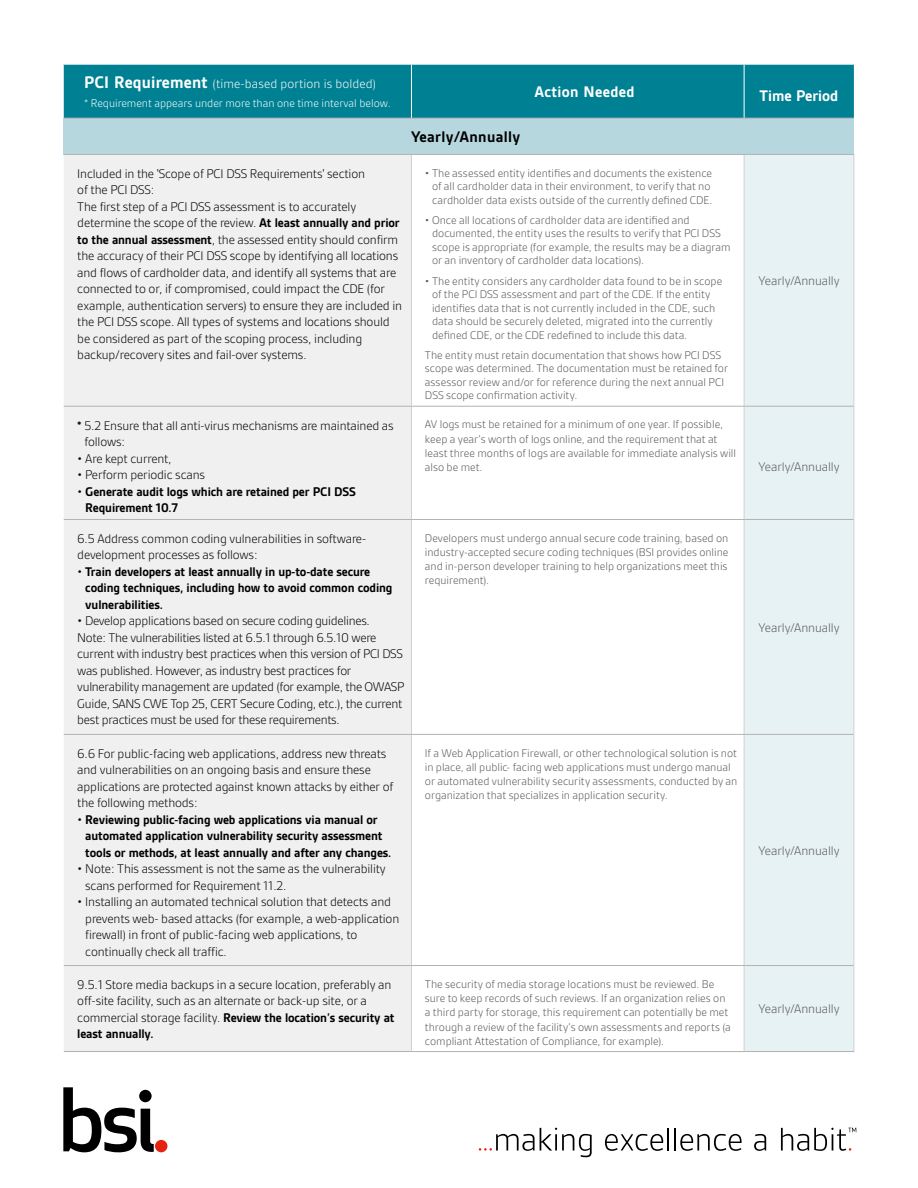
<style>
.page{position:relative;width:918px;height:1188px;background:#fff}
.page>*{position:absolute;margin:0;border:0;box-sizing:border-box;transform-origin:0 0}
.t1{font:700 16.5px "BSI Gesta";letter-spacing:.015em;color:#fff}
.t2{font:700 16.5px "BSI Gesta";letter-spacing:.02em;color:#000}
.t3{font:300 13.5px/16.5px "BSI Gesta";letter-spacing:-.01em;color:#000}
.t4{font:700 13.5px/16.5px "BSI Gesta";letter-spacing:-.01em;color:#000}
.t5{font:300 13.5px "BSI Gesta";letter-spacing:-.005em;color:#575756}
.t6{font:300 13.5px "BSI Gesta";letter-spacing:.01em;color:#fff}
.t7{font:300 12px/14.2px "BSI Gesta";color:#575756}
.t8{font:300 12px "BSI Gesta";color:#fff}
.s1{font-weight:700;font-size:18px}
.s2{font-weight:700}
.s3{font-weight:300}
</style>
<div class="page">
<svg style="left:63px;top:1087px;width:91px;height:65px"></svg>
<div style="left:155px;top:1140px;width:12px;height:12px;background:#e42313;border-radius:50%"></div>
<svg style="left:479px;top:1128px;width:113px;height:29px"></svg>
<svg style="left:605px;top:1134px;width:58px;height:17px"></svg>
<hr style="left:667px;top:1128px;width:2px;height:23px;background:#000">
<hr style="left:674px;top:1128px;width:2px;height:23px;background:#000">
<svg style="left:680px;top:1134px;width:62px;height:17px"></svg>
<svg style="left:754px;top:1134px;width:12px;height:17px"></svg>
<svg style="left:781px;top:1128px;width:75px;height:23px"></svg>
<div style="left:64px;top:65px;width:790px;height:53px;background:#008193"></div>
<div style="left:64px;top:118px;width:790px;height:36px;background:#b6d7de"></div>
<div style="left:64px;top:155px;width:347px;height:896px;background:#f0f0f0"></div>
<div style="left:745px;top:155px;width:109px;height:896px;background:#e7f2f5"></div>
<hr style="left:744px;top:155px;width:1px;height:251px;background:#d0d0d0">
<hr style="left:854px;top:155px;width:1px;height:251px;background:#d0d0d0">
<hr style="left:744px;top:407px;width:1px;height:112px;background:#d0d0d0">
<hr style="left:854px;top:406px;width:1px;height:113px;background:#d0d0d0">
<hr style="left:744px;top:520px;width:1px;height:214px;background:#d0d0d0">
<hr style="left:854px;top:519px;width:1px;height:215px;background:#d0d0d0">
<hr style="left:744px;top:735px;width:1px;height:230px;background:#d0d0d0">
<hr style="left:854px;top:734px;width:1px;height:232px;background:#d0d0d0">
<hr style="left:744px;top:966px;width:1px;height:85px;background:#d0d0d0">
<hr style="left:854px;top:966px;width:1px;height:85px;background:#d0d0d0">
<hr style="left:411px;top:155px;width:1px;height:251px;background:#d0d0d0">
<hr style="left:411px;top:407px;width:1px;height:112px;background:#d0d0d0">
<hr style="left:411px;top:520px;width:1px;height:214px;background:#d0d0d0">
<hr style="left:411px;top:735px;width:1px;height:230px;background:#d0d0d0">
<hr style="left:411px;top:966px;width:1px;height:85px;background:#d0d0d0">
<hr style="left:64px;top:118px;width:347px;height:1px;background:#b3b2b2">
<hr style="left:411px;top:118px;width:333px;height:1px;background:#b3b2b2">
<hr style="left:744px;top:118px;width:110px;height:1px;background:#b3b2b2">
<hr style="left:64px;top:154px;width:347px;height:1px;background:#b3b2b2">
<hr style="left:411px;top:154px;width:333px;height:1px;background:#b3b2b2">
<hr style="left:744px;top:154px;width:110px;height:1px;background:#b3b2b2">
<hr style="left:64px;top:406px;width:347px;height:1px;background:#b3b2b2">
<hr style="left:411px;top:406px;width:333px;height:1px;background:#b3b2b2">
<hr style="left:744px;top:406px;width:110px;height:1px;background:#b3b2b2">
<hr style="left:64px;top:519px;width:347px;height:1px;background:#b3b2b2">
<hr style="left:411px;top:519px;width:333px;height:1px;background:#b3b2b2">
<hr style="left:744px;top:519px;width:110px;height:1px;background:#b3b2b2">
<hr style="left:64px;top:734px;width:347px;height:1px;background:#b3b2b2">
<hr style="left:411px;top:734px;width:333px;height:1px;background:#b3b2b2">
<hr style="left:744px;top:734px;width:110px;height:1px;background:#b3b2b2">
<hr style="left:64px;top:965px;width:347px;height:1px;background:#b3b2b2">
<hr style="left:411px;top:965px;width:333px;height:1px;background:#b3b2b2">
<hr style="left:744px;top:965px;width:110px;height:1px;background:#b3b2b2">
<hr style="left:64px;top:1051px;width:347px;height:1px;background:#b3b2b2">
<hr style="left:411px;top:1051px;width:333px;height:1px;background:#b3b2b2">
<hr style="left:744px;top:1051px;width:110px;height:1px;background:#b3b2b2">
<hr style="left:411px;top:65px;width:1px;height:53px;background:#fff">
<hr style="left:744px;top:65px;width:1px;height:53px;background:#fff">
<p class="t6" style="left:84px;top:77px;width:294px"><span class="s1">PCI Requirement</span> (time-based portion is bolded)</p>
<p class="t8" style="left:84px;top:97px;width:308px">* Requirement appears under more than one time interval below.</p>
<p class="t2" style="left:411px;top:128px;width:111px">Yearly/Annually</p>
<p class="t1" style="left:534px;top:83px;width:102px">Action Needed</p>
<p class="t1" style="left:760px;top:86px;width:80px">Time Period</p>
<p class="t3" style="left:77px;top:165px;width:326px">Included in the 'Scope of PCI DSS Requirements' section<br>of the PCI DSS:<br>The first step of a PCI DSS assessment is to accurately determine the scope of the review. <span class="s2">At least annually and prior to the annual assessment</span>, the assessed entity should confirm the accuracy of their PCI DSS scope by identifying all locations and flows of cardholder data, and identify all systems that are connected to or, if compromised, could impact the CDE (for example, authentication servers) to ensure they are included in the PCI DSS scope. All types of systems and locations should be considered as part of the scoping process, including backup/recovery sites and fail-over systems.</p>
<p class="t7" style="left:425px;top:166px;width:289px;line-height:13.5px;text-align:center">• The assessed entity identifies and documents the existence of all cardholder data in their environment, to verify that no cardholder data exists outside of the currently defined CDE.</p>
<p class="t7" style="left:432px;top:213px;width:300px;line-height:13.5px;text-indent:-7px">• Once all locations of cardholder data are identified and documented, the entity uses the results to verify that PCI DSS scope is appropriate (for example, the results may be a diagram or an inventory of cardholder data locations).</p>
<p class="t7" style="left:432px;top:274px;width:292px;line-height:13.5px;text-indent:-7px">• The entity considers any cardholder data found to be in scope of the PCI DSS assessment and part of the CDE. If the entity identifies data that is not currently included in the CDE, such data should be securely deleted, migrated into the currently defined CDE, or the CDE redefined to include this data.</p>
<p class="t7" style="left:425px;top:348px;width:305px;line-height:13.5px">The entity must retain documentation that shows how PCI DSS scope was determined. The documentation must be retained for assessor review and/or for reference during the next annual PCI DSS scope confirmation activity.</p>
<p class="t3" style="left:84px;top:417px;width:311px;text-indent:-7px"><span class="s2">*</span> 5.2 Ensure that all anti-virus mechanisms are maintained as follows:</p>
<p class="t3" style="left:77px;top:450px;width:96px">• Are kept current,</p>
<p class="t3" style="left:77px;top:467px;width:129px">• Perform periodic scans</p>
<p class="t4" style="left:85px;top:483px;width:272px;text-indent:-8px"><span class="s3">•</span> Generate audit logs which are retained per PCI DSS<br>Requirement 10.7</p>
<p class="t3" style="left:77px;top:530px;width:290px">6.5 Address common coding vulnerabilities in software&shy;development processes as follows:</p>
<p class="t4" style="left:85px;top:563px;width:309px;text-indent:-8px"><span class="s3">•</span> Train developers at least annually in up-to-date secure coding techniques, including how to avoid common coding vulnerabilities.</p>
<p class="t3" style="left:77px;top:613px;width:329px">• Develop applications based on secure coding guidelines.<br>Note: The vulnerabilities listed at 6.5.1 through 6.5.10 were current with industry best practices when this version of PCI DSS was published. However, as industry best practices for vulnerability management are updated (for example, the OWASP Guide, SANS CWE Top 25, CERT Secure Coding, etc.), the current best practices must be used for these requirements.</p>
<p class="t3" style="left:77px;top:745px;width:318px">6.6 For public-facing web applications, address new threats and vulnerabilities on an ongoing basis and ensure these applications are protected against known attacks by either of the following methods:</p>
<p class="t4" style="left:85px;top:811px;width:308px;text-indent:-8px"><span class="s3">•</span> Reviewing public-facing web applications via manual or automated application vulnerability security assessment tools or methods, at least annually and after any changes.</p>
<p class="t3" style="left:85px;top:861px;width:302px;text-indent:-8px">• Note: This assessment is not the same as the vulnerability scans performed for Requirement 11.2.</p>
<p class="t3" style="left:85px;top:894px;width:315px;text-indent:-8px">• Installing an automated technical solution that detects and prevents web- based attacks (for example, a web-application firewall) in front of public-facing web applications, to continually check all traffic.</p>
<p class="t7" style="left:425px;top:418px;width:313px">AV logs must be retained for a minimum of one year. If possible, keep a year’s worth of logs online, and the requirement that at least three months of logs are available for immediate analysis will also be met.</p>
<p class="t7" style="left:425px;top:531px;width:305px;text-align:justify">Developers must undergo annual secure code training, based on industry-accepted secure coding techniques (BSI provides online and in-person developer training to help organizations meet this requirement).</p>
<p class="t7" style="left:425px;top:746px;width:314px">If a Web Application Firewall, or other technological solution is not in place, all public- facing web applications must undergo manual or automated vulnerability security assessments, conducted by an organization that specializes in application security.</p>
<p class="t3" style="left:77px;top:976px;width:319px">9.5.1 Store media backups in a secure location, preferably an off-site facility, such as an alternate or back-up site, or a commercial storage facility. <span class="s2">Review the location’s security at least annually.</span></p>
<p class="t7" style="left:425px;top:977px;width:307px">The security of media storage locations must be reviewed. Be sure to keep records of such reviews. If an organization relies on a third party for storage, this requirement can potentially be met through a review of the facility’s own assessments and reports (a compliant Attestation of Compliance, for example).</p>
<p class="t5" style="left:759px;top:274px;width:83px">Yearly/Annually</p>
<p class="t5" style="left:759px;top:459px;width:83px">Yearly/Annually</p>
<p class="t5" style="left:759px;top:620px;width:83px">Yearly/Annually</p>
<p class="t5" style="left:759px;top:843px;width:83px">Yearly/Annually</p>
<p class="t5" style="left:759px;top:1002px;width:83px">Yearly/Annually</p>
</div>
